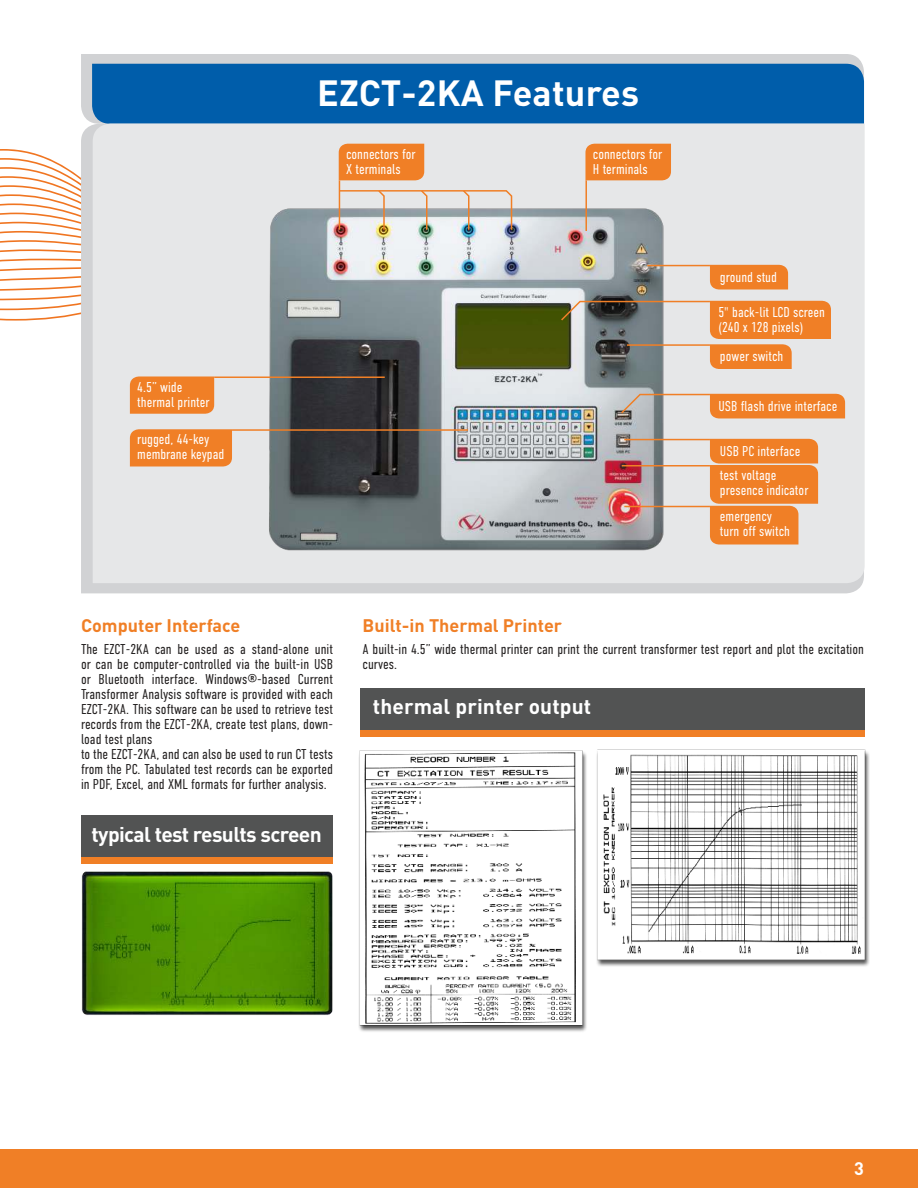
<style>
.page{position:relative;width:918px;height:1188px;background:#fff}
.page>*{position:absolute;margin:0;border:0;box-sizing:border-box;transform-origin:0 0}
.t1{font:700 36px "DIN";letter-spacing:.005em;color:#fff}
.t2{font:700 21px "DIN";letter-spacing:-.03em;color:#fff}
.t3{font:700 21px "DIN";letter-spacing:.005em;color:#fff}
.t4{font:700 18px "DIN";color:#f07f26}
.t5{font:700 18px "DIN";color:#fff}
.t6{font:300 14.25px/15px "DIN Condensed";color:#221f1f}
.t7{font:300 14.25px/15px "DIN Condensed";color:#fff}
</style>
<div class="page">
<svg style="left:0;top:149px;width:81px;height:169px"></svg>
<div style="left:81px;top:125px;width:782px;height:468px;background:#d1d2d4"></div>
<svg style="left:81px;top:54px;width:781px;height:69px;fill:#d1d2d4"></svg>
<div style="left:92px;top:64px;width:772px;height:60px;background:#005daa"></div>
<div style="left:93px;top:124px;width:772px;height:459px;background:#e6e7e8"></div>
<img style="left:246px;top:187px;width:445px;height:381px">
<div style="left:0;top:1149px;width:918px;height:39px;background:#f07f26"></div>
<div style="left:130px;top:429px;width:102px;height:37px;background:#f07f26"></div>
<div style="left:585px;top:144px;width:86px;height:36px;background:#f07f26"></div>
<hr style="left:585px;top:180px;width:2px;height:51px;background:#f07f26">
<div style="left:339px;top:144px;width:85px;height:36px;background:#f07f26"></div>
<hr style="left:339px;top:180px;width:1px;height:50px;background:#f07f26">
<hr style="left:624px;top:506px;width:86px;height:1px;background:#f07f26">
<div style="left:130px;top:376px;width:84px;height:38px;background:#f07f26"></div>
<hr style="left:214px;top:376px;width:171px;height:2px;background:#f07f26">
<img style="left:338px;top:189px;width:175px;height:42px">
<div style="left:710px;top:265px;width:78px;height:25px;background:#f07f26"></div>
<hr style="left:647px;top:265px;width:63px;height:1px;background:#f07f26">
<svg style="left:559px;top:300px;width:272px;height:69px"></svg>
<hr style="left:627px;top:344px;width:83px;height:2px;background:#f07f26">
<hr style="left:622px;top:465px;width:88px;height:1px;background:#f07f26">
<img style="left:359px;top:750px;width:228px;height:282px">
<img style="left:596px;top:749px;width:274px;height:218px">
<div style="left:360px;top:688px;width:504px;height:42px;background:#525353"></div>
<div style="left:360px;top:730px;width:504px;height:6px;background:#f07f26"></div>
<svg style="left:619px;top:393px;width:226px;height:25px"></svg>
<svg style="left:710px;top:439px;width:108px;height:105px"></svg>
<hr style="left:624px;top:439px;width:86px;height:1px;background:#f07f26">
<hr style="left:232px;top:429px;width:236px;height:2px;background:#f07f26">
<img style="left:82px;top:871px;width:251px;height:144px">
<div style="left:81px;top:815px;width:252px;height:42px;background:#525353"></div>
<div style="left:81px;top:857px;width:252px;height:6px;background:#f07f26"></div>
<h1 class="t1" style="left:317px;top:77px;width:324px">EZCT-2KA Features</h1>
<p class="t7" style="left:346px;top:148px;width:71px">connectors for<br>X terminals</p>
<p class="t7" style="left:593px;top:148px;width:71px">connectors for<br>H terminals</p>
<p class="t7" style="left:137px;top:380px;width:74px">4.5” wide thermal printer</p>
<p class="t7" style="left:137px;top:433px;width:89px">rugged, 44-key membrane keypad</p>
<p class="t7" style="left:720px;top:271px;width:59px">ground stud</p>
<p class="t7" style="left:718px;top:305px;width:108px">5" back-lit LCD screen (240 x 128 pixels)</p>
<p class="t7" style="left:720px;top:350px;width:65px">power switch</p>
<p class="t7" style="left:718px;top:400px;width:120px">USB flash drive interface</p>
<p class="t7" style="left:720px;top:445px;width:82px">USB PC interface</p>
<p class="t7" style="left:720px;top:469px;width:90px">test voltage presence indicator</p>
<p class="t7" style="left:720px;top:510px;width:72px">emergency turn off switch</p>
<p class="t4" style="left:81px;top:617px;width:161px">Computer Interface</p>
<p class="t6" style="left:81px;top:643px;width:254px">The EZCT-2KA can be used as a stand-alone unit or can be computer-controlled via the built-in USB or Bluetooth interface. Windows®-based Current Transformer Analysis software is provided with each EZCT-2KA. This software can be used to retrieve test records from the EZCT-2KA, create test plans, down&shy;load test plans<br>to the EZCT-2KA, and can also be used to run CT tests from the PC. Tabulated test records can be exported in PDF, Excel, and XML formats for further analysis.</p>
<h2 class="t2" style="left:92px;top:825px;width:232px">typical test results screen</h2>
<p class="t4" style="left:363px;top:617px;width:201px">Built-in Thermal Printer</p>
<p class="t6" style="left:363px;top:643px;width:503px">A built-in 4.5” wide thermal printer can print the current transformer test report and plot the excitation curves.</p>
<h2 class="t3" style="left:373px;top:697px;width:220px">thermal printer output</h2>
<p class="t5" style="left:854px;top:1160px;width:11px">3</p>
</div>
